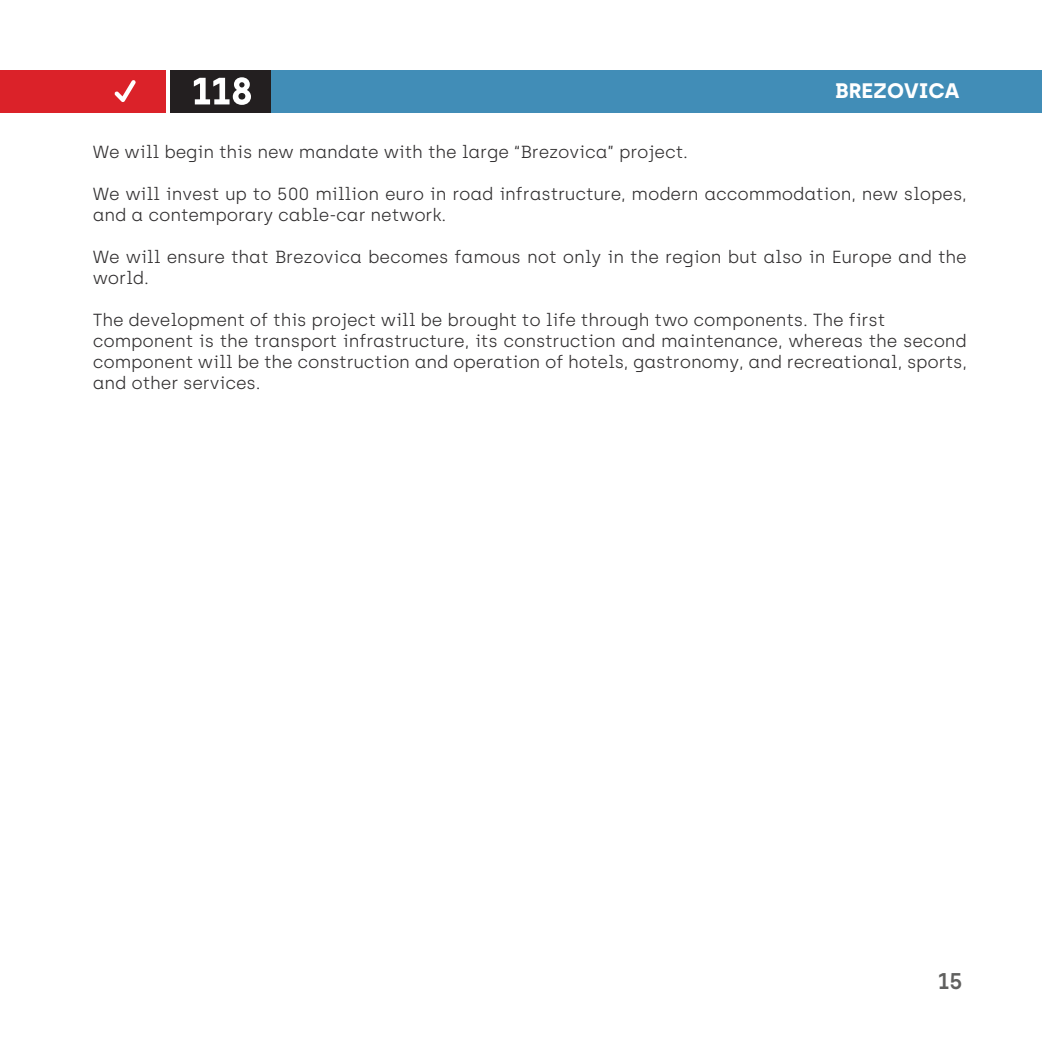
<style>
.page{position:relative;width:1042px;height:1042px;background:#fff}
.page>*{position:absolute;margin:0;border:0;box-sizing:border-box;transform-origin:0 0}
.t1{font:600 22.75px "Archia";color:#60605f}
.t2{font:700 21px "Archia";color:#fff}
.t3{font:300 17.5px/21px "Archia";letter-spacing:-.01em;color:#312f30}
</style>
<div class="page">
<div style="left:186px;top:70px;width:856px;height:42px;background:#418db7"></div>
<div style="left:170px;top:70px;width:101px;height:42px;background:#231f20"></div>
<div style="left:0;top:70px;width:166px;height:42px;background:#db2229"></div>
<svg style="left:194px;top:77px;width:57px;height:28px"></svg>
<svg style="left:114px;top:80px;width:22px;height:22px"></svg>
<p class="t2" style="left:835px;top:77px;width:126px">BREZOVICA</p>
<p class="t3" style="left:93px;top:142px;width:597px">We will begin this new mandate with the large “Brezovica” project.</p>
<p class="t3" style="left:93px;top:184px;width:875px">We will invest up to 500 million euro in road infrastructure, modern accommodation, new slopes, and a contemporary cable-car network.</p>
<p class="t3" style="left:93px;top:247px;width:875px">We will ensure that Brezovica becomes famous not only in the region but also in Europe and the world.</p>
<p class="t3" style="left:93px;top:310px;width:876px">The development of this project will be brought to life through two components. The first component is the transport infrastructure, its construction and maintenance, whereas the second component will be the construction and operation of hotels, gastronomy, and recreational, sports, and other services.</p>
<h1 class="t1" style="left:937px;top:968px;width:27px">15</h1>
</div>
